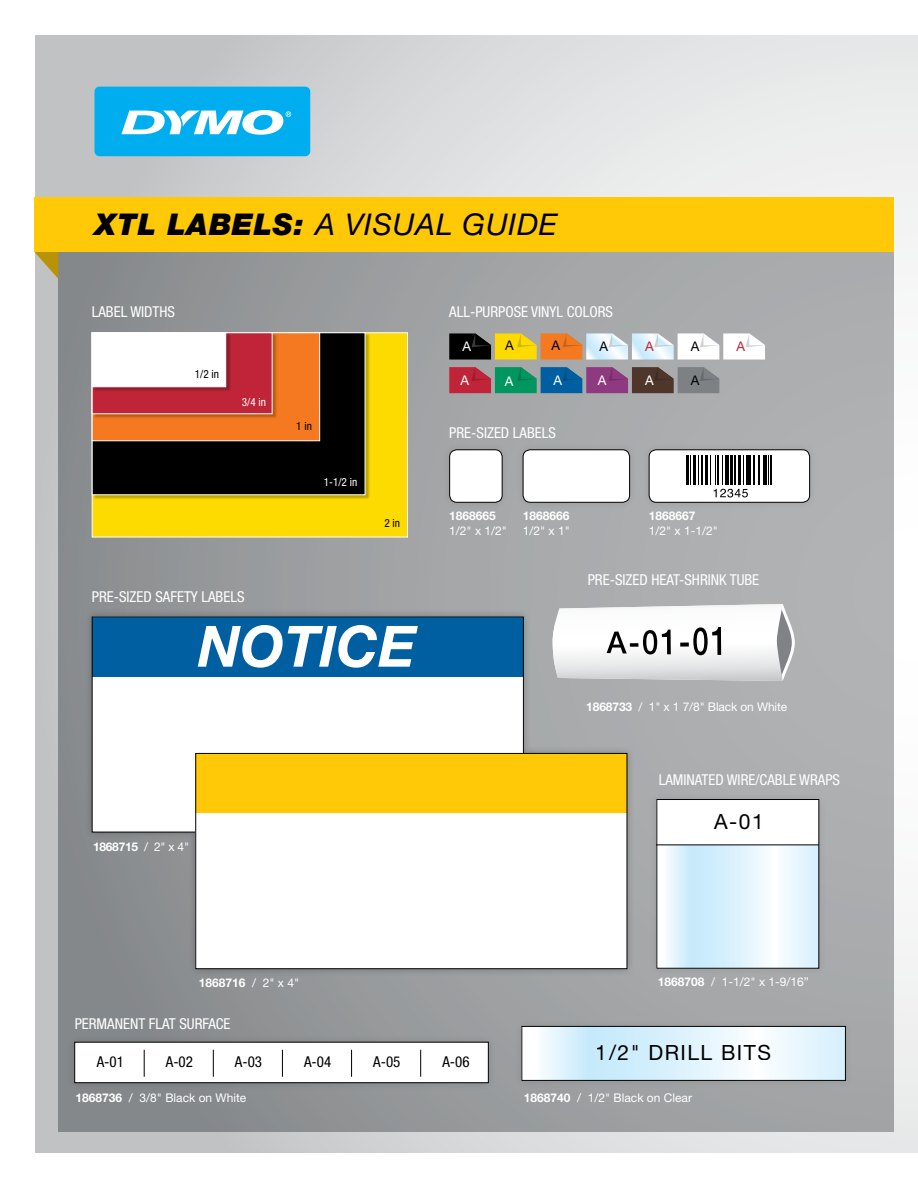
<style>
.page{position:relative;width:918px;height:1188px;background:#fff}
.page>*{position:absolute;margin:0;border:0;box-sizing:border-box;transform-origin:0 0}
.t1{font:italic 700 57px "Helvetica Neue LT Pro";color:#fff}
.t2{font:italic 30px "Helvetica Neue LT Pro";letter-spacing:.025em;color:#000}
.t3{font:21px "Helvetica Neue LT Pro";letter-spacing:.07em;color:#000}
.t4{font:condensed 15px "Helvetica Neue LT Pro";color:#fff}
.t5{font:condensed 15px "Helvetica Neue LT Pro";color:#000}
.t6{font:13.35px "Helvetica Neue LT Pro";color:#fff}
.t7{font:13.35px "Helvetica Neue LT Pro";color:#000}
.t8{font:13.35px "Helvetica Neue LT Pro";color:#bf2438}
.t9{font:12px "Helvetica Neue LT Pro";color:#fff}
.t10{font:700 12px "Helvetica Neue LT Pro";color:#fff}
.t11{font:700 12px "Helvetica Neue LT Pro";letter-spacing:-.02em;color:#fff}
.t12{font:condensed 11.25px "Helvetica Neue LT Pro";color:#fff}
.t13{font:condensed 11.25px "Helvetica Neue LT Pro";color:#000}
.s1{font-weight:900}
.s2{font-weight:400}
.s3{font-weight:700}
</style>
<div class="page">
<div style="left:35px;top:35px;width:883px;height:1118px;background:linear-gradient(to right,#bebfbe,#f4f4f3)"></div>
<div style="left:58px;top:198px;width:836px;height:934px;background:linear-gradient(to right,#898b8e,#b3b4b5)"></div>
<div style="left:94px;top:87px;width:216px;height:69px;background:#00aeef;border-radius:5px"></div>
<svg style="left:121px;top:110px;width:170px;height:25px"></svg>
<div style="left:441px;top:441px;width:377px;height:69px;background:#000;opacity:.1"></div>
<div style="left:450px;top:450px;width:52px;height:52px;background:#fff;border-radius:7px"></div>
<div style="left:449px;top:450px;width:53px;height:52px;border:1px solid #000;border-radius:7px"></div>
<div style="left:523px;top:450px;width:107px;height:52px;background:#fff;border-radius:7px"></div>
<div style="left:523px;top:450px;width:107px;height:52px;border:1px solid #000;border-radius:7px"></div>
<div style="left:649px;top:450px;width:161px;height:52px;background:#fff;border-radius:7px"></div>
<div style="left:649px;top:450px;width:161px;height:52px;border:1px solid #000;border-radius:7px"></div>
<div style="left:66px;top:1034px;width:431px;height:57px;background:#000;opacity:.15"></div>
<div style="left:75px;top:1042px;width:414px;height:41px;background:#fff;border:1px solid #000"></div>
<svg style="left:144px;top:1050px;width:1px;height:27px"></svg>
<svg style="left:213px;top:1050px;width:1px;height:27px"></svg>
<svg style="left:282px;top:1050px;width:1px;height:27px"></svg>
<svg style="left:351px;top:1050px;width:1px;height:27px"></svg>
<svg style="left:420px;top:1050px;width:1px;height:27px"></svg>
<div style="left:513px;top:1018px;width:341px;height:71px;background:#000;opacity:.1"></div>
<svg style="left:524px;top:1028px;width:320px;height:51px"></svg>
<div style="left:522px;top:1026px;width:324px;height:55px;border:1px solid #000"></div>
<div style="left:92px;top:332px;width:316px;height:205px;background:#fddb00;border:1px solid #fff"></div>
<div style="left:93px;top:333px;width:277px;height:167px;background:#000;opacity:.25"></div>
<div style="left:92px;top:332px;width:273px;height:163px;background:#000"></div>
<div style="left:93px;top:333px;width:232px;height:113px;background:#000;opacity:.25"></div>
<div style="left:92px;top:332px;width:228px;height:109px;background:#f47920;border:1px solid #fff"></div>
<div style="left:93px;top:333px;width:184px;height:86px;background:#000;opacity:.25"></div>
<div style="left:92px;top:332px;width:181px;height:82px;background:#bf2438;border:1px solid #fff"></div>
<div style="left:93px;top:333px;width:138px;height:59px;background:#000;opacity:.25"></div>
<div style="left:92px;top:332px;width:134px;height:55px;background:#fff;border:1px solid #fff"></div>
<svg style="left:714px;top:489px;width:34px;height:8px"></svg>
<hr style="left:686px;top:455px;width:2px;height:30px;background:#000">
<hr style="left:690px;top:455px;width:1px;height:30px;background:#000">
<hr style="left:698px;top:455px;width:1px;height:30px;background:#000">
<hr style="left:710px;top:455px;width:1px;height:30px;background:#000">
<hr style="left:743px;top:455px;width:1px;height:30px;background:#000">
<hr style="left:751px;top:455px;width:1px;height:30px;background:#000">
<hr style="left:722px;top:455px;width:1px;height:30px;background:#000">
<hr style="left:715px;top:455px;width:1px;height:30px;background:#000">
<hr style="left:693px;top:455px;width:3px;height:30px;background:#000">
<hr style="left:705px;top:455px;width:3px;height:30px;background:#000">
<hr style="left:725px;top:455px;width:4px;height:30px;background:#000">
<hr style="left:746px;top:455px;width:4px;height:30px;background:#000">
<hr style="left:768px;top:455px;width:1px;height:30px;background:#000">
<hr style="left:764px;top:455px;width:3px;height:30px;background:#000">
<hr style="left:730px;top:455px;width:3px;height:30px;background:#000">
<hr style="left:738px;top:455px;width:3px;height:30px;background:#000">
<hr style="left:717px;top:455px;width:2px;height:30px;background:#000">
<hr style="left:734px;top:455px;width:2px;height:30px;background:#000">
<hr style="left:753px;top:455px;width:1px;height:30px;background:#000">
<hr style="left:758px;top:455px;width:2px;height:30px;background:#000">
<hr style="left:770px;top:455px;width:2px;height:30px;background:#000">
<hr style="left:701px;top:455px;width:2px;height:30px;background:#000">
<svg style="left:449px;top:367px;width:270px;height:26px;background:#646270"></svg>
<div style="left:84px;top:608px;width:552px;height:369px;background:#000;opacity:.25"></div>
<div style="left:92px;top:617px;width:431px;height:215px;background:#fff"></div>
<div style="left:92px;top:617px;width:431px;height:60px;background:#005fa1"></div>
<div style="left:196px;top:753px;width:431px;height:216px;background:#fff"></div>
<div style="left:196px;top:753px;width:431px;height:60px;background:#ffc907"></div>
<div style="left:196px;top:753px;width:431px;height:216px;border:1px solid #000"></div>
<div style="left:648px;top:791px;width:179px;height:186px;background:#000;opacity:.1"></div>
<svg style="left:659px;top:845px;width:158px;height:121px"></svg>
<svg style="left:659px;top:801px;width:158px;height:44px"></svg>
<svg style="left:34px;top:252px;width:24px;height:27px"></svg>
<div style="left:34px;top:198px;width:860px;height:54px;background:#ffc907"></div>
<svg style="left:449px;top:333px;width:316px;height:27px"></svg>
<svg style="left:551px;top:602px;width:245px;height:80px"></svg>
<h2 class="t2" style="left:94px;top:206px;width:464px"><span class="s1">XTL LABELS:</span> A VISUAL GUIDE</h2>
<p class="t4" style="left:92px;top:303px;width:85px">LABEL WIDTHS</p>
<p class="t4" style="left:449px;top:303px;width:165px">ALL-PURPOSE VINYL COLORS</p>
<p class="t13" style="left:195px;top:367px;width:26px">1/2 in</p>
<p class="t12" style="left:242px;top:395px;width:26px">3/4 in</p>
<p class="t4" style="left:92px;top:588px;width:154px">PRE-SIZED SAFETY LABELS</p>
<p class="t13" style="left:296px;top:420px;width:17px">1 in</p>
<p class="t12" style="left:324px;top:475px;width:35px">1-1/2 in</p>
<p class="t13" style="left:384px;top:516px;width:17px">2 in</p>
<h1 class="t1" style="left:198px;top:610px;width:220px">NOTICE</h1>
<p class="t11" style="left:93px;top:839px;width:98px">1868715 <span class="s2">/ 2" x 4"</span></p>
<p class="t6" style="left:463px;top:338px;width:10px">A</p>
<p class="t7" style="left:505px;top:337px;width:10px">A</p>
<p class="t7" style="left:600px;top:338px;width:10px">A</p>
<p class="t8" style="left:645px;top:338px;width:10px">A</p>
<p class="t7" style="left:691px;top:338px;width:10px">A</p>
<p class="t8" style="left:737px;top:338px;width:10px">A</p>
<p class="t6" style="left:461px;top:372px;width:10px">A</p>
<p class="t6" style="left:505px;top:373px;width:10px">A</p>
<p class="t6" style="left:554px;top:372px;width:10px">A</p>
<p class="t6" style="left:598px;top:372px;width:10px">A</p>
<p class="t6" style="left:645px;top:372px;width:10px">A</p>
<p class="t7" style="left:691px;top:372px;width:10px">A</p>
<p class="t7" style="left:552px;top:337px;width:10px">A</p>
<p class="t4" style="left:449px;top:424px;width:108px">PRE-SIZED LABELS</p>
<p class="t10" style="left:449px;top:508px;width:48px">1868665</p>
<p class="t9" style="left:449px;top:523px;width:59px">1/2" x 1/2"</p>
<p class="t10" style="left:523px;top:508px;width:48px">1868666</p>
<p class="t9" style="left:523px;top:523px;width:49px">1/2" x 1"</p>
<p class="t10" style="left:649px;top:508px;width:48px">1868667</p>
<p class="t9" style="left:649px;top:523px;width:71px">1/2" x 1-1/2"</p>
<p class="t4" style="left:588px;top:571px;width:173px">PRE-SIZED HEAT-SHRINK TUBE</p>
<p class="t9" style="left:586px;top:700px;width:202px"><span class="s3">1868733</span> / 1" x 1 7/8" Black on White</p>
<p class="t4" style="left:659px;top:770px;width:183px">LAMINATED WIRE/CABLE WRAPS</p>
<h3 class="t3" style="left:714px;top:809px;width:51px">A-01</h3>
<p class="t10" style="left:199px;top:975px;width:102px">1868716 <span class="s2">/ 2" x 4"</span></p>
<p class="t9" style="left:658px;top:975px;width:153px"><span class="s3">1868708</span> / 1-1/2" x 1-9/16”</p>
<p class="t4" style="left:75px;top:1015px;width:157px">PERMANENT FLAT SURFACE</p>
<p class="t5" style="left:97px;top:1053px;width:29px">A-01</p>
<p class="t5" style="left:166px;top:1053px;width:29px">A-02</p>
<p class="t5" style="left:235px;top:1053px;width:29px">A-03</p>
<p class="t5" style="left:304px;top:1053px;width:29px">A-04</p>
<p class="t5" style="left:373px;top:1053px;width:29px">A-05</p>
<p class="t5" style="left:442px;top:1053px;width:29px">A-06</p>
<h3 class="t3" style="left:596px;top:1039px;width:176px">1/2" DRILL BITS</h3>
<p class="t9" style="left:76px;top:1091px;width:172px"><span class="s3">1868736</span> / 3/8" Black on White</p>
<p class="t9" style="left:524px;top:1091px;width:170px"><span class="s3">1868740</span> / 1/2" Black on Clear</p>
</div>
